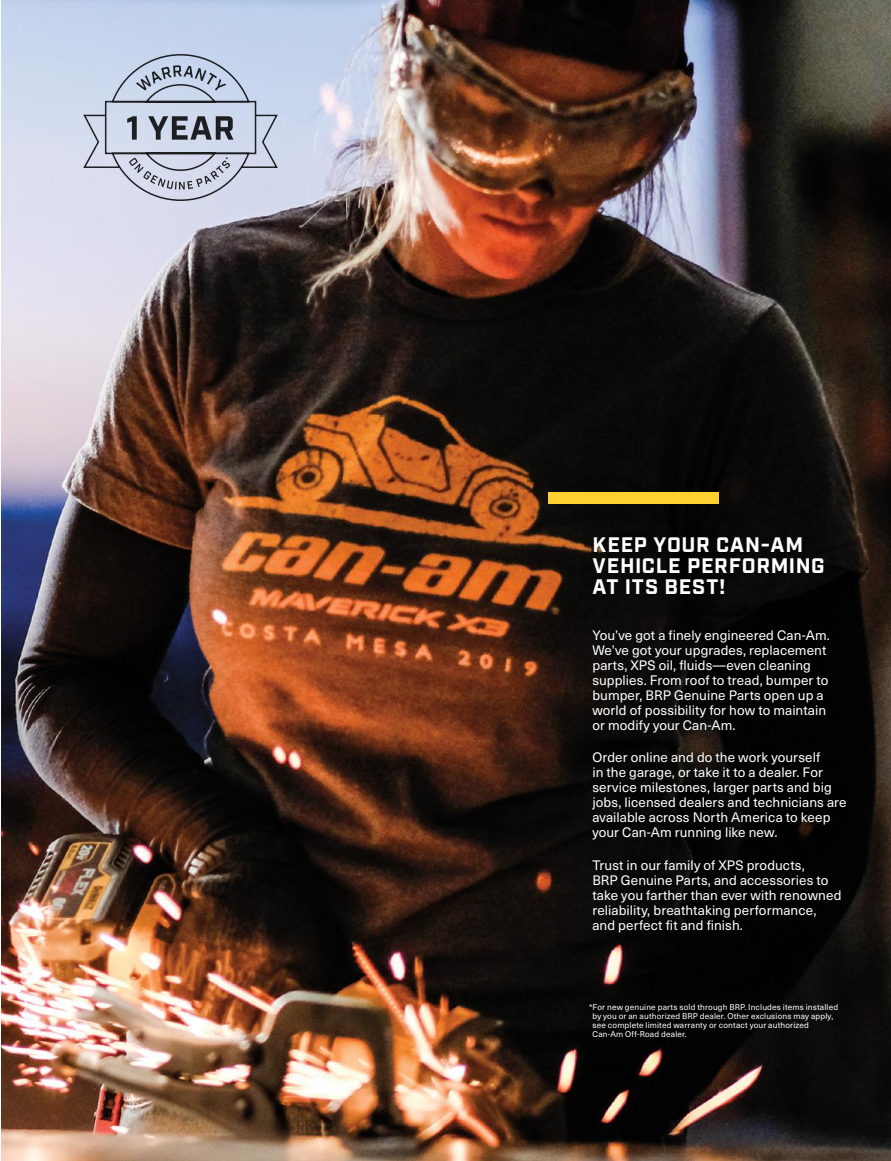
<style>
.page{position:relative;width:891px;height:1161px;background:#fff}
.page>*{position:absolute;margin:0;border:0;box-sizing:border-box;transform-origin:0 0}
.t1{font:700 21px/21px "Industry";letter-spacing:.035em;color:#fff}
.t2{font:13.5px/15px "Neue Haas Unica W1 G";letter-spacing:.005em;color:#fff}
.t3{font:8.25px/9px "Neue Haas Unica W1 G";letter-spacing:.02em;color:#fff}
</style>
<div class="page">
<img style="left:1px;top:0;width:890px;height:1161px">
<svg style="left:83px;top:54px;width:195px;height:147px;background:#b7bfd2"></svg>
<div style="left:549px;top:492px;width:170px;height:12px;background:#ffd130"></div>
<h1 class="t1" style="left:593px;top:535px;width:234px">KEEP YOUR CAN‑AM<br>VEHICLE PERFORMING<br>AT ITS BEST!</h1>
<p class="t2" style="left:592px;top:627px;width:239px">You’ve got a finely engineered Can‑Am.<br>We’ve got your upgrades, replacement parts, XPS oil, fluids—even cleaning supplies. From roof to tread, bumper to bumper, BRP Genuine Parts open up a world of possibility for how to maintain or modify your Can‑Am.</p>
<p class="t2" style="left:592px;top:749px;width:256px">Order online and do the work yourself<br>in the garage, or take it to a dealer. For service milestones, larger parts and big jobs, licensed dealers and technicians are available across North America to keep your Can‑Am running like new.</p>
<p class="t2" style="left:592px;top:857px;width:251px">Trust in our family of XPS products,<br>BRP Genuine Parts, and accessories to take you farther than ever with renowned reliability, breathtaking performance, and perfect fit and finish.</p>
<p class="t3" style="left:593px;top:1002px;width:247px;text-indent:-3px">*For new genuine parts sold through BRP. Includes items installed by you or an authorized BRP dealer. Other exclusions may apply, see complete limited warranty or contact your authorized Can‑Am Off-Road dealer.</p>
</div>
